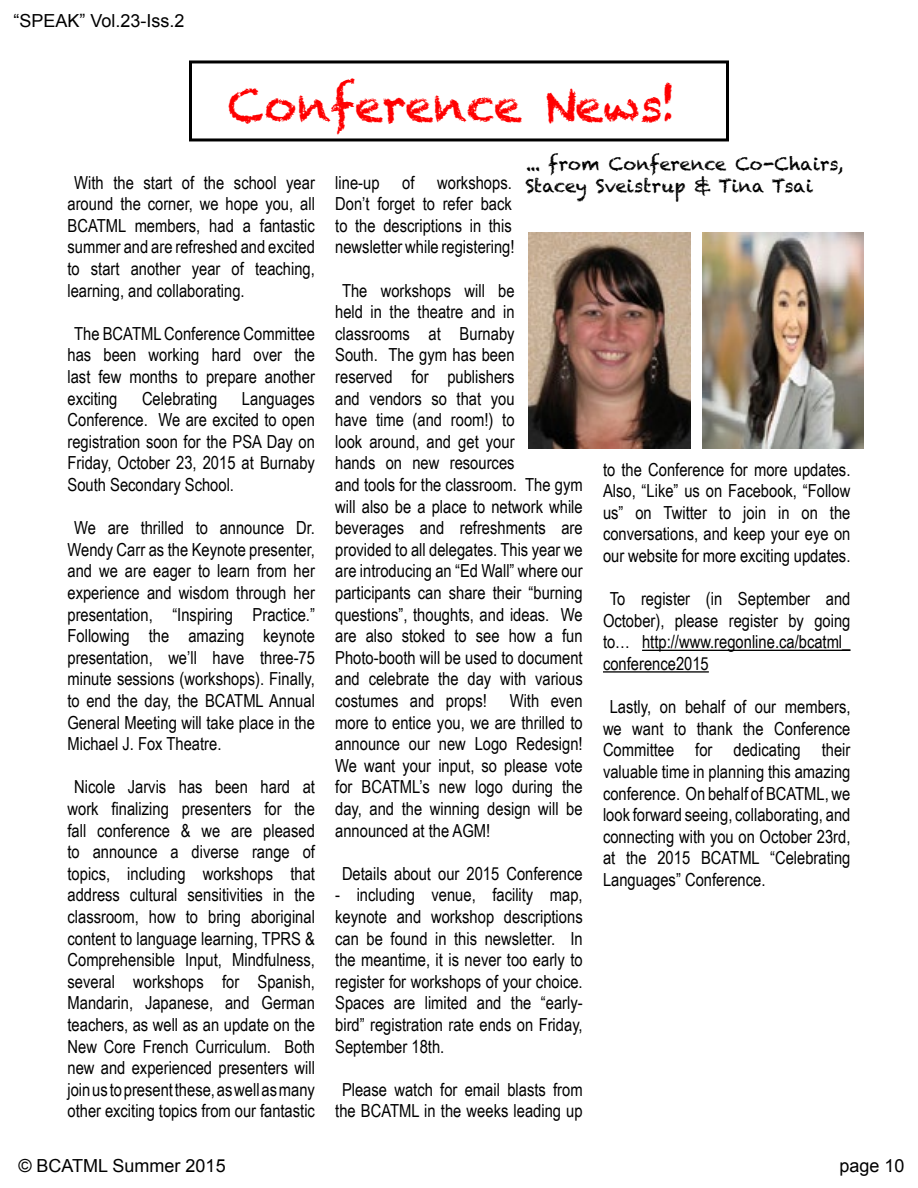
<style>
.page{position:relative;width:918px;height:1188px;background:#fff}
.page>*{position:absolute;margin:0;border:0;box-sizing:border-box;transform-origin:0 0}
.t1{font:45px "Chalkduster";color:#f00}
.t2{font:18px/21.6px "Arial Narrow";color:#000;text-align:justify}
.t3{font:18px/21.6px "Chalkduster";color:#000}
.t4{font:18px "Arial";color:#000}
</style>
<div class="page">
<img style="left:528px;top:232px;width:162px;height:216px">
<img style="left:702px;top:232px;width:162px;height:216px">
<hr style="left:642px;top:650px;width:208px;height:1px;background:#000">
<hr style="left:603px;top:671px;width:106px;height:2px;background:#000">
<div style="left:189px;top:60px;width:540px;height:81px;border:3px solid #000"></div>
<p class="t4" style="left:14px;top:8px;width:173px">“SPEAK” Vol.23-Iss.2</p>
<h1 class="t1" style="left:228px;top:79px;width:450px">Conference News!</h1>
<p class="t3" style="left:525px;top:153px;width:320px">... from Conference Co-Chairs,<br>Stacey Sveistrup &amp; Tina Tsai</p>
<p class="t2" style="left:68px;top:171px;width:249px;text-indent:7px">With the start of the school year around the corner, we hope you, all BCATML members, had a fantastic summer and are refreshed and excited to start another year of teaching, learning, and collaborating.</p>
<p class="t2" style="left:68px;top:322px;width:249px;text-indent:7px">The BCATML Conference Committee has been working hard over the last few months to prepare another exciting</p>
<p class="t2" style="left:335px;top:171px;width:46px">line-up</p>
<p class="t2" style="left:402px;top:171px;width:14px">of</p>
<p class="t2" style="left:335px;top:171px;width:181px;text-align:left;text-indent:102px">workshops.<br>Don’t forget to refer back to the descriptions in this newsletter while registering!</p>
<p class="t2" style="left:335px;top:279px;width:249px;text-align:left;text-indent:7px">The workshops will be<br>held in the theatre and in classrooms at Burnaby<br>South. The gym has been<br>reserved for publishers<br>and vendors so that you<br>have time (and room!) to<br>look around, and get your<br>hands on new resources<br>and tools for the classroom. The gym will also be a place to network while beverages and refreshments are provided to all delegates. This year we are introducing an “Ed Wall” where our participants can share their “burning questions”, thoughts, and ideas. We are also stoked to see how a fun<br>Photo-booth will be used to document and celebrate the day with various costumes and props!</p>
<p class="t2" style="left:142px;top:387px;width:77px">Celebrating</p>
<p class="t2" style="left:68px;top:387px;width:249px;text-indent:174px">Languages Conference. We are excited to open registration soon for the PSA Day on Friday, October 23, 2015 at Burnaby South Secondary School.</p>
<p class="t2" style="left:68px;top:516px;width:249px;text-indent:7px">We are thrilled to announce Dr.<br>Wendy Carr as the Keynote presenter, and we are eager to learn from her experience and wisdom through her presentation, “Inspiring Practice.” Following the amazing keynote presentation, we’ll have three-75 minute sessions (workshops). Finally, to end the day, the BCATML Annual General Meeting will take place in the Michael J. Fox Theatre.</p>
<p class="t2" style="left:68px;top:776px;width:249px;text-align:center">Nicole Jarvis has been hard at work finalizing presenters for the fall conference &amp; we are pleased to announce a diverse range of topics, including workshops that address cultural sensitivities in the classroom, how to bring aboriginal content to language learning, TPRS &amp; Comprehensible Input, Mindfulness, several workshops for Spanish, Mandarin, Japanese, and German teachers, as well as an update on the New Core French Curriculum. Both new and experienced presenters will join us to present these, as well as many other exciting topics from our fantastic</p>
<p class="t2" style="left:603px;top:458px;width:249px">to the Conference for more updates.<br>Also, “Like” us on Facebook, “Follow us” on Twitter to join in on the conversations, and keep your eye on our website for more exciting updates.</p>
<p class="t2" style="left:603px;top:587px;width:249px;text-indent:7px">To register (in September and October), please register by going to… http://www.regonline.ca/bcatml_ conference2015</p>
<p class="t2" style="left:603px;top:695px;width:249px;text-indent:7px">Lastly, on behalf of our members, we want to thank the Conference Committee for dedicating their valuable time in planning this amazing conference. On behalf of BCATML, we look forward seeing, collaborating, and connecting with you on October 23rd, at the 2015 BCATML “Celebrating Languages” Conference.</p>
<p class="t2" style="left:335px;top:689px;width:249px;text-indent:175px">With even more to entice you, we are thrilled to announce our new Logo Redesign!<br>We want your input, so please vote for BCATML’s new logo during the day, and the winning design will be announced at the AGM!</p>
<p class="t2" style="left:342px;top:862px;width:242px">Details about our 2015 Conference</p>
<p class="t2" style="left:335px;top:884px;width:249px">- including venue, facility map, keynote and workshop descriptions can be found in this newsletter. In the meantime, it is never too early to register for workshops of your choice.<br>Spaces are limited and the “early&shy;bird” registration rate ends on Friday, September 18th.</p>
<p class="t2" style="left:335px;top:1078px;width:249px;text-align:center">Please watch for email blasts from the BCATML in the weeks leading up</p>
<p class="t4" style="left:18px;top:1154px;width:209px">© BCATML Summer 2015</p>
<p class="t4" style="left:839px;top:1154px;width:67px">page 10</p>
</div>
